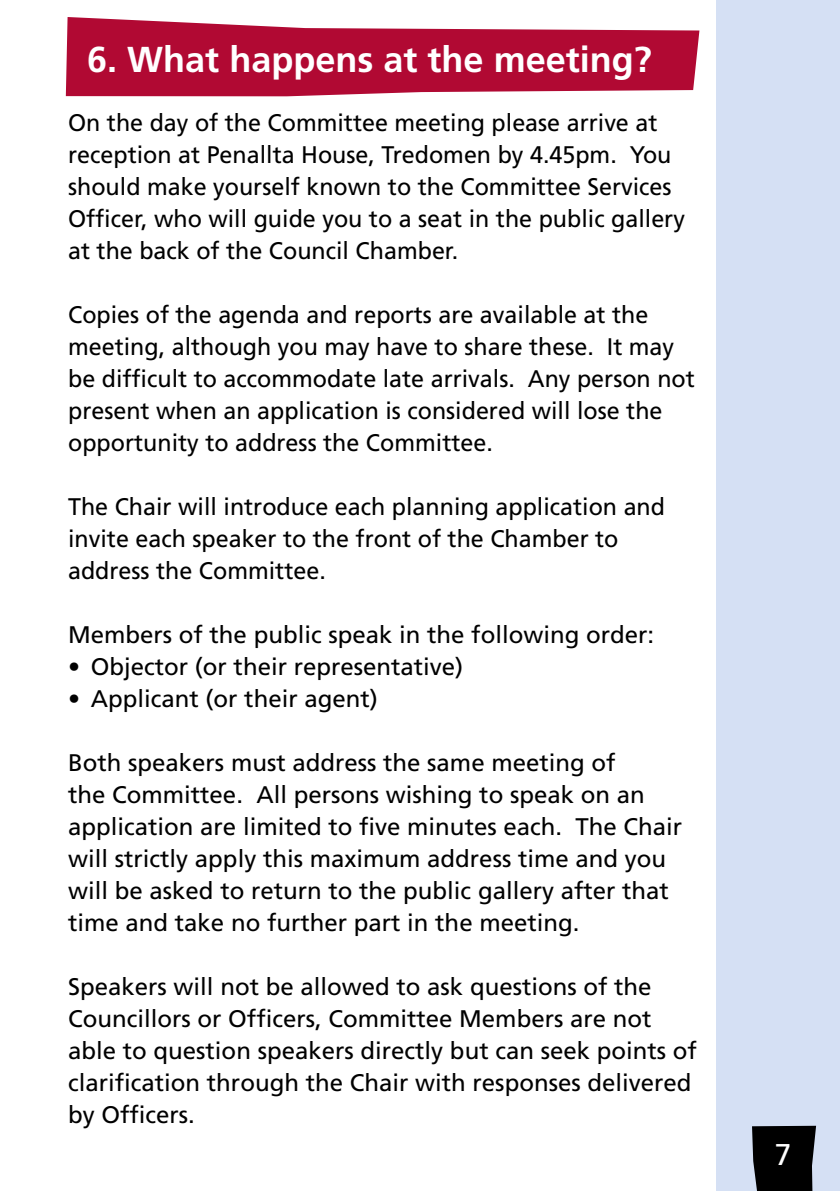
<style>
.page{position:relative;width:840px;height:1191px;background:#fff}
.page>*{position:absolute;margin:0;border:0;box-sizing:border-box;transform-origin:0 0}
.t1{font:700 36px "Frutiger";color:#fff}
.t2{font:30px "Frutiger";color:#fff}
.t3{font:24px/32px "Frutiger";color:#000}
</style>
<div class="page">
<div style="left:715px;top:0;width:124px;height:1191px;background:#d5e0f4"></div>
<svg style="left:752px;top:1125px;width:63px;height:66px;background:#0f0f11"></svg>
<svg style="left:66px;top:17px;width:633px;height:79px;fill:#b10933"></svg>
<h1 class="t1" style="left:87px;top:39px;width:566px">6. What happens at the meeting?</h1>
<p class="t3" style="left:68px;top:106px;width:618px">On the day of the Committee meeting please arrive at reception at Penallta House, Tredomen by 4.45pm. You should make yourself known to the Committee Services Officer, who will guide you to a seat in the public gallery at the back of the Council Chamber.</p>
<p class="t3" style="left:68px;top:298px;width:628px">Copies of the agenda and reports are available at the meeting, although you may have to share these. It may be difficult to accommodate late arrivals. Any person not present when an application is considered will lose the opportunity to address the Committee.</p>
<p class="t3" style="left:68px;top:490px;width:598px">The Chair will introduce each planning application and invite each speaker to the front of the Chamber to address the Committee.</p>
<p class="t3" style="left:68px;top:618px;width:587px">Members of the public speak in the following order:</p>
<p class="t3" style="left:68px;top:650px;width:396px">• Objector (or their representative)</p>
<p class="t3" style="left:68px;top:682px;width:311px">• Applicant (or their agent)</p>
<p class="t3" style="left:68px;top:746px;width:615px">Both speakers must address the same meeting of<br>the Committee. All persons wishing to speak on an application are limited to five minutes each. The Chair will strictly apply this maximum address time and you will be asked to return to the public gallery after that time and take no further part in the meeting.</p>
<p class="t3" style="left:68px;top:970px;width:630px">Speakers will not be allowed to ask questions of the Councillors or Officers, Committee Members are not able to question speakers directly but can seek points of clarification through the Chair with responses delivered by Officers.</p>
<p class="t2" style="left:774px;top:1137px;width:18px">7</p>
</div>
